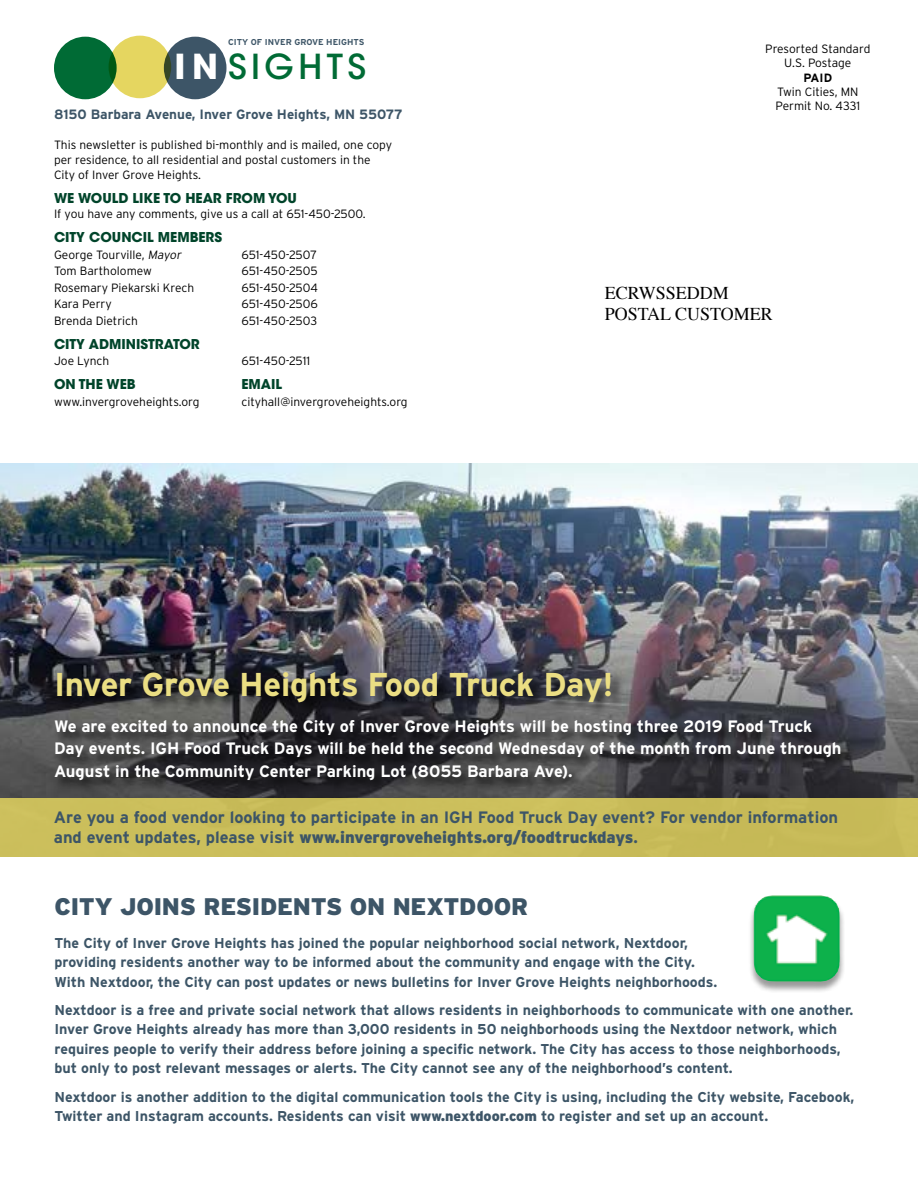
<style>
.page{position:relative;width:918px;height:1188px;background:#fff}
.page>*{position:absolute;margin:0;border:0;box-sizing:border-box;transform-origin:0 0}
.t1{font:500 34.2px "ITC Avant Garde Std";letter-spacing:.13em;color:#006b35}
.t2{font:700 33px "Interstate";letter-spacing:-.01em;color:#ebde83}
.t3{font:900 24px "Interstate";letter-spacing:-.01em;color:#3d5567}
.t4{font:18px/21.6px "Times";color:#000}
.t5{font:700 16.5px/22.5px "Interstate";color:#fff}
.t6{font:700 16.5px/19.5px "Interstate";color:#3d5567}
.t7{font:700 14.25px/19.5px "Interstate";color:#3d5567}
.t8{font:700 13.5px "ITC Avant Garde Std";color:#00442a}
.t9{font:700 13.5px "Interstate";color:#3d5567}
.t10{font:300 12px/15px "Interstate";color:#000}
.t11{font:700 12px "Interstate";color:#000}
.t12{font:700 8.55px "Interstate";color:#3d5567}
.s1{font-weight:700;color:#fff}
.s2{font-style:italic}
.s3{font-weight:900}
</style>
<div class="page">
<img style="left:0;top:463px;width:918px;height:335px">
<div style="left:164px;top:37px;width:62px;height:62px;background:#3d5567;border-radius:50%"></div>
<div style="left:54px;top:37px;width:63px;height:62px;background:#006b35;border-radius:50%"></div>
<div style="left:109px;top:36px;width:62px;height:62px;background:#e5d660;border-radius:50%"></div>
<div style="left:53px;top:671px;width:802px;height:125px;background:#000;opacity:.75"></div>
<div style="left:749px;top:896px;width:96px;height:97px;background:#000;opacity:.4"></div>
<img style="left:753px;top:895px;width:87px;height:87px">
<div style="left:0;top:798px;width:918px;height:58px;background:#cbbf5b"></div>
<p class="t12" style="left:228px;top:37px;width:138px">CITY OF INVER GROVE HEIGHTS</p>
<h1 class="t1" style="left:175px;top:46px;width:193px"><span class="s1">IN</span> SIGHTS</h1>
<p class="t9" style="left:54px;top:107px;width:350px">8150 Barbara Avenue, Inver Grove Heights, MN 55077</p>
<p class="t10" style="left:54px;top:137px;width:340px">This newsletter is published bi-monthly and is mailed, one copy per residence, to all residential and postal customers in the<br>City of Inver Grove Heights.</p>
<p class="t8" style="left:54px;top:189px;width:244px">WE WOULD LIKE TO HEAR FROM YOU</p>
<p class="t10" style="left:54px;top:206px;width:313px">If you have any comments, give us a call at 651-450-2500.</p>
<p class="t8" style="left:54px;top:228px;width:170px">CITY COUNCIL MEMBERS</p>
<p class="t10" style="left:54px;top:247px;width:131px">George Tourville, <span class="s2">Mayor</span></p>
<p class="t10" style="left:242px;top:247px;width:77px">651-450-2507</p>
<p class="t10" style="left:54px;top:263px;width:99px">Tom Bartholomew</p>
<p class="t10" style="left:242px;top:263px;width:78px">651-450-2505</p>
<p class="t10" style="left:54px;top:280px;width:142px">Rosemary Piekarski Krech</p>
<p class="t10" style="left:242px;top:280px;width:78px">651-450-2504</p>
<p class="t10" style="left:54px;top:296px;width:59px">Kara Perry</p>
<p class="t10" style="left:242px;top:296px;width:78px">651-450-2506</p>
<p class="t10" style="left:54px;top:313px;width:86px">Brenda Dietrich</p>
<p class="t10" style="left:242px;top:313px;width:77px">651-450-2503</p>
<p class="t8" style="left:54px;top:335px;width:147px">CITY ADMINISTRATOR</p>
<p class="t10" style="left:54px;top:353px;width:57px">Joe Lynch</p>
<p class="t10" style="left:242px;top:353px;width:70px">651-450-2511</p>
<p class="t8" style="left:54px;top:375px;width:83px">ON THE WEB</p>
<p class="t8" style="left:242px;top:375px;width:42px">EMAIL</p>
<p class="t10" style="left:54px;top:394px;width:147px">www.invergroveheights.org</p>
<p class="t10" style="left:242px;top:394px;width:168px">cityhall@invergroveheights.org</p>
<p class="t10" style="left:765px;top:41px;width:107px;line-height:14.4px;text-align:center">Presorted Standard<br>U.S. Postage</p>
<p class="t11" style="left:803px;top:71px;width:30px">PAID</p>
<p class="t10" style="left:776px;top:85px;width:86px;line-height:14.4px">Twin Cities, MN<br>Permit No. 4331</p>
<p class="t4" style="left:605px;top:280px;width:170px">ECRWSSEDDM<br>POSTAL CUSTOMER</p>
<h2 class="t2" style="left:54px;top:666px;width:561px">Inver Grove Heights Food Truck Day!</h2>
<p class="t5" style="left:54px;top:715px;width:789px">We are excited to announce the City of Inver Grove Heights will be hosting three 2019 Food Truck<br>Day events. IGH Food Truck Days will be held the second Wednesday of the month from June through<br>August in the Community Center Parking Lot (8055 Barbara Ave).</p>
<p class="t6" style="left:54px;top:807px;width:786px">Are you a food vendor looking to participate in an IGH Food Truck Day event? For vendor information and event updates, please visit <span class="s3">www.invergroveheights.org/foodtruckdays</span>.</p>
<h3 class="t3" style="left:54px;top:892px;width:475px">CITY JOINS RESIDENTS ON NEXTDOOR</h3>
<p class="t7" style="left:54px;top:933px;width:664px">The City of Inver Grove Heights has joined the popular neighborhood social network, Nextdoor, providing residents another way to be informed about the community and engage with the City.<br>With Nextdoor, the City can post updates or news bulletins for Inver Grove Heights neighborhoods.</p>
<p class="t7" style="left:54px;top:1000px;width:800px">Nextdoor is a free and private social network that allows residents in neighborhoods to communicate with one another.<br>Inver Grove Heights already has more than 3,000 residents in 50 neighborhoods using the Nextdoor network, which requires people to verify their address before joining a specific network. The City has access to those neighborhoods, but only to post relevant messages or alerts. The City cannot see any of the neighborhood’s content.</p>
<p class="t7" style="left:54px;top:1087px;width:801px">Nextdoor is another addition to the digital communication tools the City is using, including the City website, Facebook,<br>Twitter and Instagram accounts. Residents can visit <span class="s3">www.nextdoor.com</span> to register and set up an account.</p>
</div>
